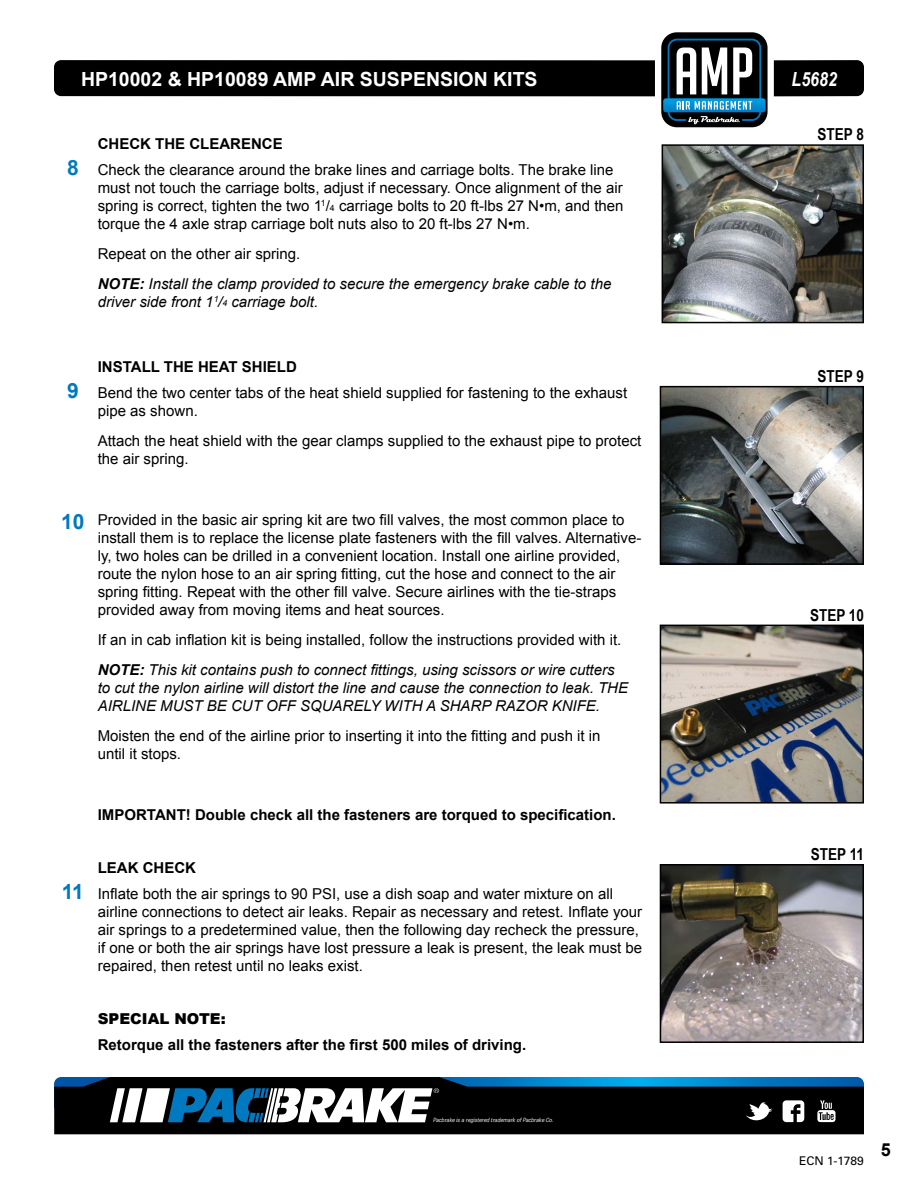
<style>
.page{position:relative;width:918px;height:1188px;background:#fff}
.page>*{position:absolute;margin:0;border:0;box-sizing:border-box;transform-origin:0 0}
.t1{font:700 21px "Arial";color:#0079c1}
.t2{font:700 19.5px "Arial";color:#fff}
.t3{font:italic 700 19.5px "Arial Narrow";color:#fff}
.t4{font:700 18px "Arial";color:#000}
.t5{font:700 16.5px "Arial Narrow";color:#000}
.t6{font:15px/18px "Arial";color:#000}
.t7{font:italic 15px/30px "Arial";color:#000}
.t8{font:700 15px "Arial";color:#000}
.t9{font:900 15px "Arial";color:#000}
.t10{font:12px "Univers LT Std";color:#000}
.t11{font:italic 300 6px "Brown";letter-spacing:-.025em;color:#fff}
.s1{font-size:8.7px}
.s2{font-style:normal}
.s3{font-weight:700}
.s4{font-weight:700;font-size:21px;color:#0079c1}
.s5{font-weight:700;font-style:italic}
.s6{font-style:italic}
</style>
<div class="page">
<div style="left:661px;top:32px;width:107px;height:95px;background:#000;border-radius:16px"></div>
<div style="left:54px;top:60px;width:601px;height:36px;background:#000"></div>
<div style="left:774px;top:60px;width:90px;height:36px;background:#000"></div>
<svg style="left:663px;top:39px;width:103px;height:85px"></svg>
<div style="left:54px;top:1124px;width:810px;height:10px;background:#000"></div>
<svg style="left:54px;top:1077px;width:810px;height:47px"></svg>
<img style="left:663px;top:389px;width:198px;height:173px">
<div style="left:660px;top:386px;width:204px;height:179px;border:2px solid #000"></div>
<img style="left:663px;top:628px;width:198px;height:173px">
<div style="left:660px;top:625px;width:204px;height:179px;border:2px solid #000"></div>
<img style="left:663px;top:867px;width:198px;height:173px">
<div style="left:660px;top:864px;width:204px;height:179px;border:2px solid #000"></div>
<img style="left:665px;top:147px;width:196px;height:173px">
<div style="left:662px;top:144px;width:202px;height:179px;border:2px solid #000"></div>
<h2 class="t2" style="left:81px;top:67px;width:458px">HP10002 &amp; HP10089 AMP AIR SUSPENSION KITS</h2>
<h2 class="t3" style="left:792px;top:65px;width:47px">L5682</h2>
<h1 class="t1" style="left:67px;top:153px;width:13px">8</h1>
<p class="t8" style="left:98px;top:134px;width:186px">CHECK THE CLEARENCE</p>
<p class="t6" style="left:98px;top:161px;width:527px">Check the clearance around the brake lines and carriage bolts. The brake line must not touch the carriage bolts, adjust if necessary. Once alignment of the air spring is correct, tighten the two 1<sup>1</sup>/<span class="s1">4</span> carriage bolts to 20 ft-lbs 27 N•m, and then torque the 4 axle strap carriage bolt nuts also to 20 ft-lbs 27 N•m.</p>
<p class="t7" style="left:98px;top:239px;width:515px"><span class="s2">Repeat on the other air spring.<br></span><span class="s3">NOTE:</span> Install the clamp provided to secure the emergency brake cable to the</p>
<p class="t7" style="left:98px;top:287px;width:222px">driver side front 1<sup>1</sup>/<span class="s1">4</span> carriage bolt.</p>
<h1 class="t1" style="left:67px;top:376px;width:13px">9</h1>
<p class="t8" style="left:98px;top:357px;width:201px">INSTALL THE HEAT SHIELD</p>
<p class="t6" style="left:98px;top:384px;width:531px">Bend the two center tabs of the heat shield supplied for fastening to the exhaust pipe as shown.</p>
<p class="t6" style="left:98px;top:432px;width:545px">Attach the heat shield with the gear clamps supplied to the exhaust pipe to protect the air spring.</p>
<p class="t6" style="left:98px;top:511px;width:545px;text-indent:-37px"><span class="s4">10</span> Provided in the basic air spring kit are two fill valves, the most common place to install them is to replace the license plate fasteners with the fill valves. Alternative&shy;ly, two holes can be drilled in a convenient location. Install one airline provided, route the nylon hose to an air spring fitting, cut the hose and connect to the air spring fitting. Repeat with the other fill valve. Secure airlines with the tie-straps provided away from moving items and heat sources.</p>
<p class="t6" style="left:98px;top:625px;width:525px;line-height:30px">If an in cab inflation kit is being installed, follow the instructions provided with it.<br><span class="s5">NOTE:</span> <span class="s6">This kit contains push to connect fittings, using scissors or wire cutters</span></p>
<p class="t7" style="left:98px;top:679px;width:532px;line-height:18px">to cut the nylon airline will distort the line and cause the connection to leak. THE<br>AIRLINE MUST BE CUT OFF SQUARELY WITH A SHARP RAZOR KNIFE.</p>
<p class="t6" style="left:98px;top:727px;width:504px">Moisten the end of the airline prior to inserting it into the fitting and push it in until it stops.</p>
<h1 class="t1" style="left:62px;top:878px;width:24px">11</h1>
<p class="t8" style="left:98px;top:805px;width:520px">IMPORTANT! Double check all the fasteners are torqued to specification.</p>
<p class="t8" style="left:98px;top:858px;width:100px">LEAK CHECK</p>
<p class="t6" style="left:98px;top:885px;width:546px">Inflate both the air springs to 90 PSI, use a dish soap and water mixture on all airline connections to detect air leaks. Repair as necessary and retest. Inflate your air springs to a predetermined value, then the following day recheck the pressure, if one or both the air springs have lost pressure a leak is present, the leak must be repaired, then retest until no leaks exist.</p>
<p class="t9" style="left:98px;top:1008px;width:129px">SPECIAL NOTE:</p>
<p class="t8" style="left:98px;top:1035px;width:430px">Retorque all the fasteners after the first 500 miles of driving.</p>
<p class="t5" style="left:818px;top:122px;width:48px">STEP 8</p>
<p class="t5" style="left:818px;top:364px;width:48px">STEP 9</p>
<p class="t5" style="left:810px;top:603px;width:55px">STEP 10</p>
<p class="t5" style="left:811px;top:842px;width:55px">STEP 11</p>
<p class="t11" style="left:433px;top:1117px;width:122px">Pacbrake is a registered trademark of Pacbrake Co.</p>
<p class="t10" style="left:799px;top:1154px;width:66px">ECN 1-1789</p>
<p class="t4" style="left:881px;top:1138px;width:12px">5</p>
</div>
